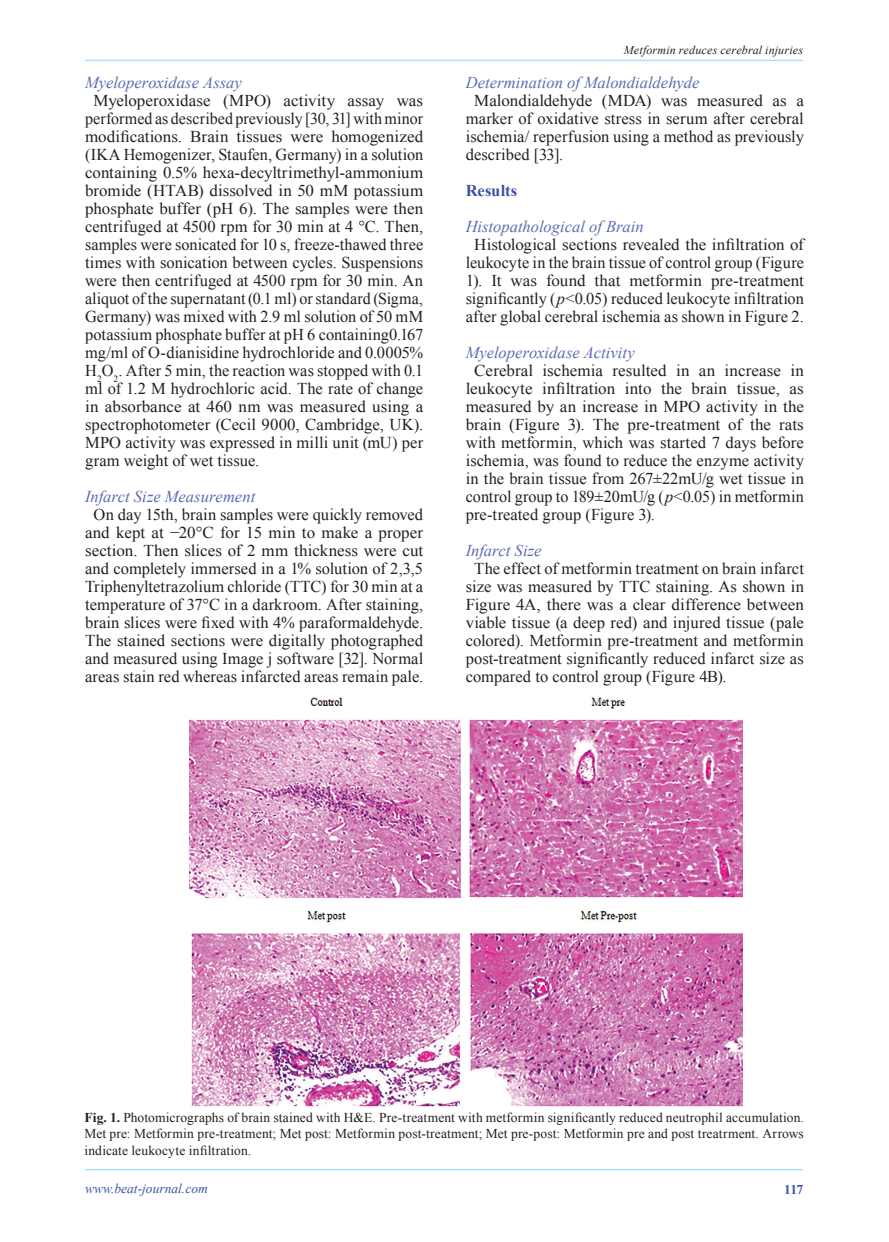
<style>
.page{position:relative;width:889px;height:1242px;background:#fff}
.page>*{position:absolute;margin:0;border:0;box-sizing:border-box;transform-origin:0 0}
.t1{font:16.5px/18px "Times New Roman";color:#231f20;text-align:justify}
.t2{font:italic 16.5px "Times New Roman";color:#5d6ab2}
.t3{font:700 16.5px "Times New Roman";letter-spacing:.005em;color:#3a53a3}
.t4{font:13.5px/16.2px "Times New Roman";letter-spacing:.01em;color:#231f20;text-align:justify}
.t5{font:italic 13.5px "Times New Roman";color:#3a53a3}
.t6{font:700 13.5px "Times New Roman";color:#3a53a3}
.t7{font:italic 12px "Times New Roman";letter-spacing:.015em;color:#231f20}
.s1{font-style:italic}
.s2{font-weight:700}
</style>
<div class="page">
<hr style="left:85px;top:1169px;width:718px;height:1px;background:#aae0f9">
<hr style="left:85px;top:60px;width:718px;height:1px;background:#aae0f9">
<img style="left:189px;top:697px;width:553px;height:410px">
<p class="t2" style="left:85px;top:71px;width:158px">Myeloperoxidase Assay</p>
<p class="t1" style="left:85px;top:91px;width:340px;text-indent:9px">Myeloperoxidase (MPO) activity assay was performed as described previously [30, 31] with minor modifications. Brain tissues were homogenized (IKA Hemogenizer, Staufen, Germany) in a solution containing 0.5% hexa-decyltrimethyl-ammonium bromide (HTAB) dissolved in 50 mM potassium phosphate buffer (pH 6). The samples were then centrifuged at 4500 rpm for 30 min at 4 °C. Then, samples were sonicated for 10 s, freeze-thawed three times with sonication between cycles. Suspensions were then centrifuged at 4500 rpm for 30 min. An aliquot of the supernatant (0.1 ml) or standard (Sigma, Germany) was mixed with 2.9 ml solution of 50 mM potassium phosphate buffer at pH 6 containing0.167 mg/ml of O-dianisidine hydrochloride and 0.0005% H<sub>2</sub>O<sub>2</sub>. After 5 min, the reaction was stopped with 0.1 ml of 1.2 M hydrochloric acid. The rate of change in absorbance at 460 nm was measured using a spectrophotometer (Cecil 9000, Cambridge, UK).<br>MPO activity was expressed in milli unit (mU) per gram weight of wet tissue.</p>
<p class="t2" style="left:85px;top:485px;width:172px">Infarct Size Measurement</p>
<p class="t1" style="left:85px;top:505px;width:340px;text-align:center">On day 15th, brain samples were quickly removed and kept at −20°C for 15 min to make a proper section. Then slices of 2 mm thickness were cut and completely immersed in a 1% solution of 2,3,5<br>Triphenyltetrazolium chloride (TTC) for 30 min at a temperature of 37°C in a darkroom. After staining, brain slices were fixed with 4% paraformaldehyde.<br>The stained sections were digitally photographed and measured using Image j software [32]. Normal areas stain red whereas infarcted areas remain pale.</p>
<p class="t7" style="left:624px;top:42px;width:181px">Metformin reduces cerebral injuries</p>
<p class="t2" style="left:466px;top:71px;width:235px">Determination of Malondialdehyde</p>
<p class="t1" style="left:466px;top:91px;width:340px;text-indent:9px">Malondialdehyde (MDA) was measured as a marker of oxidative stress in serum after cerebral ischemia/ reperfusion using a method as previously described [33].</p>
<p class="t3" style="left:466px;top:179px;width:53px">Results</p>
<p class="t2" style="left:466px;top:215px;width:179px">Histopathological of Brain</p>
<p class="t1" style="left:466px;top:235px;width:340px;text-align:center">Histological sections revealed the infiltration of leukocyte in the brain tissue of control group (Figure 1). It was found that metformin pre-treatment significantly (<span class="s1">p</span>&lt;0.05) reduced leukocyte infiltration after global cerebral ischemia as shown in Figure 2.</p>
<p class="t2" style="left:466px;top:341px;width:171px">Myeloperoxidase Activity</p>
<p class="t1" style="left:466px;top:361px;width:340px;text-indent:9px">Cerebral ischemia resulted in an increase in leukocyte infiltration into the brain tissue, as measured by an increase in MPO activity in the brain (Figure 3). The pre-treatment of the rats with metformin, which was started 7 days before ischemia, was found to reduce the enzyme activity in the brain tissue from 267±22mU/g wet tissue in control group to 189±20mU/g (<span class="s1">p</span>&lt;0.05) in metformin pre-treated group (Figure 3).</p>
<p class="t2" style="left:466px;top:539px;width:77px">Infarct Size</p>
<p class="t1" style="left:466px;top:559px;width:340px;text-indent:8px">The effect of metformin treatment on brain infarct size was measured by TTC staining. As shown in Figure 4A, there was a clear difference between viable tissue (a deep red) and injured tissue (pale colored). Metformin pre-treatment and metformin post-treatment significantly reduced infarct size as compared to control group (Figure 4B).</p>
<p class="t4" style="left:84px;top:1109px;width:721px"><span class="s2">Fig. 1.</span> Photomicrographs of brain stained with H&amp;E. Pre-treatment with metformin significantly reduced neutrophil accumulation.<br>Met pre: Metformin pre-treatment; Met post: Metformin post-treatment; Met pre-post: Metformin pre and post treatrment. Arrows indicate leukocyte infiltration.</p>
<p class="t5" style="left:85px;top:1179px;width:124px">www.beat-journal.com</p>
<p class="t6" style="left:784px;top:1179px;width:21px">117</p>
</div>
